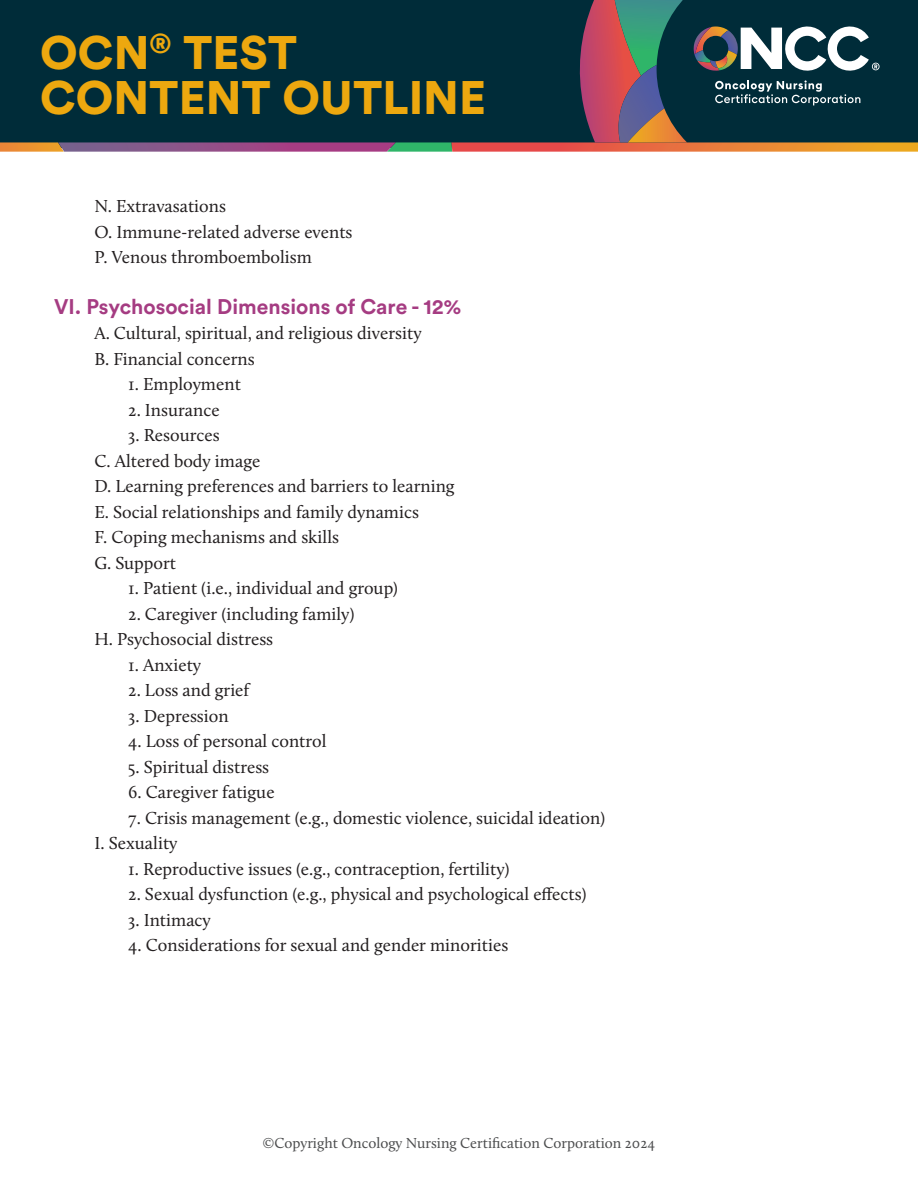
<style>
.page{position:relative;width:918px;height:1188px;background:#fff}
.page>*{position:absolute;margin:0;border:0;box-sizing:border-box;transform-origin:0 0}
.t1{font:900 46.5px/45px "Circular Std";color:#eda80f}
.Heading_Style_1{font:700 21px "Circular Std";color:#a53c82}
.t2{font:18px "Calluna";color:#231f20}
.t3{font:15px "Calluna";color:#4b4c4d}
</style>
<div class="page">
<svg style="left:0;top:0;width:918px;height:152px;background:#1e3b44"></svg>
<h1 class="t1" style="left:40px;top:29px;width:447px">OCN<sup>®</sup> TEST<br>CONTENT OUTLINE</h1>
<p class="t2" style="left:94px;top:195px;width:133px">N. Extravasations</p>
<p class="t2" style="left:94px;top:221px;width:260px">O. Immune-related adverse events</p>
<p class="t2" style="left:94px;top:246px;width:219px">P. Venous thromboembolism</p>
<p class="Heading_Style_1" style="left:54px;top:293px;width:409px">VI. Psychosocial Dimensions of Care - 12%</p>
<p class="t2" style="left:94px;top:323px;width:329px">A. Cultural, spiritual, and religious diversity</p>
<p class="t2" style="left:94px;top:348px;width:162px">B. Financial concerns</p>
<p class="t2" style="left:128px;top:374px;width:114px">1. Employment</p>
<p class="t2" style="left:128px;top:399px;width:93px">2. Insurance</p>
<p class="t2" style="left:128px;top:424px;width:93px">3. Resources</p>
<p class="t2" style="left:94px;top:450px;width:167px">C. Altered body image</p>
<p class="t2" style="left:94px;top:475px;width:362px">D. Learning preferences and barriers to learning</p>
<p class="t2" style="left:94px;top:501px;width:326px">E. Social relationships and family dynamics</p>
<p class="t2" style="left:94px;top:526px;width:246px">F. Coping mechanisms and skills</p>
<p class="t2" style="left:94px;top:552px;width:83px">G. Support</p>
<p class="t2" style="left:128px;top:577px;width:271px">1. Patient (i.e., individual and group)</p>
<p class="t2" style="left:128px;top:603px;width:228px">2. Caregiver (including family)</p>
<p class="t2" style="left:94px;top:628px;width:180px">H. Psychosocial distress</p>
<p class="t2" style="left:128px;top:654px;width:74px">1. Anxiety</p>
<p class="t2" style="left:128px;top:679px;width:123px">2. Loss and grief</p>
<p class="t2" style="left:128px;top:705px;width:102px">3. Depression</p>
<p class="t2" style="left:128px;top:730px;width:200px">4. Loss of personal control</p>
<p class="t2" style="left:128px;top:756px;width:143px">5. Spiritual distress</p>
<p class="t2" style="left:128px;top:781px;width:148px">6. Caregiver fatigue</p>
<p class="t2" style="left:128px;top:807px;width:479px">7. Crisis management (e.g., domestic violence, suicidal ideation)</p>
<p class="t2" style="left:94px;top:832px;width:85px">I. Sexuality</p>
<p class="t2" style="left:128px;top:858px;width:383px">1. Reproductive issues (e.g., contraception, fertility)</p>
<p class="t2" style="left:128px;top:883px;width:460px">2. Sexual dysfunction (e.g., physical and psychological effects)</p>
<p class="t2" style="left:128px;top:909px;width:84px">3. Intimacy</p>
<p class="t2" style="left:128px;top:934px;width:382px">4. Considerations for sexual and gender minorities</p>
<p class="t3" style="left:263px;top:1134px;width:394px">©Copyright Oncology Nursing Certification Corporation 2024</p>
</div>
